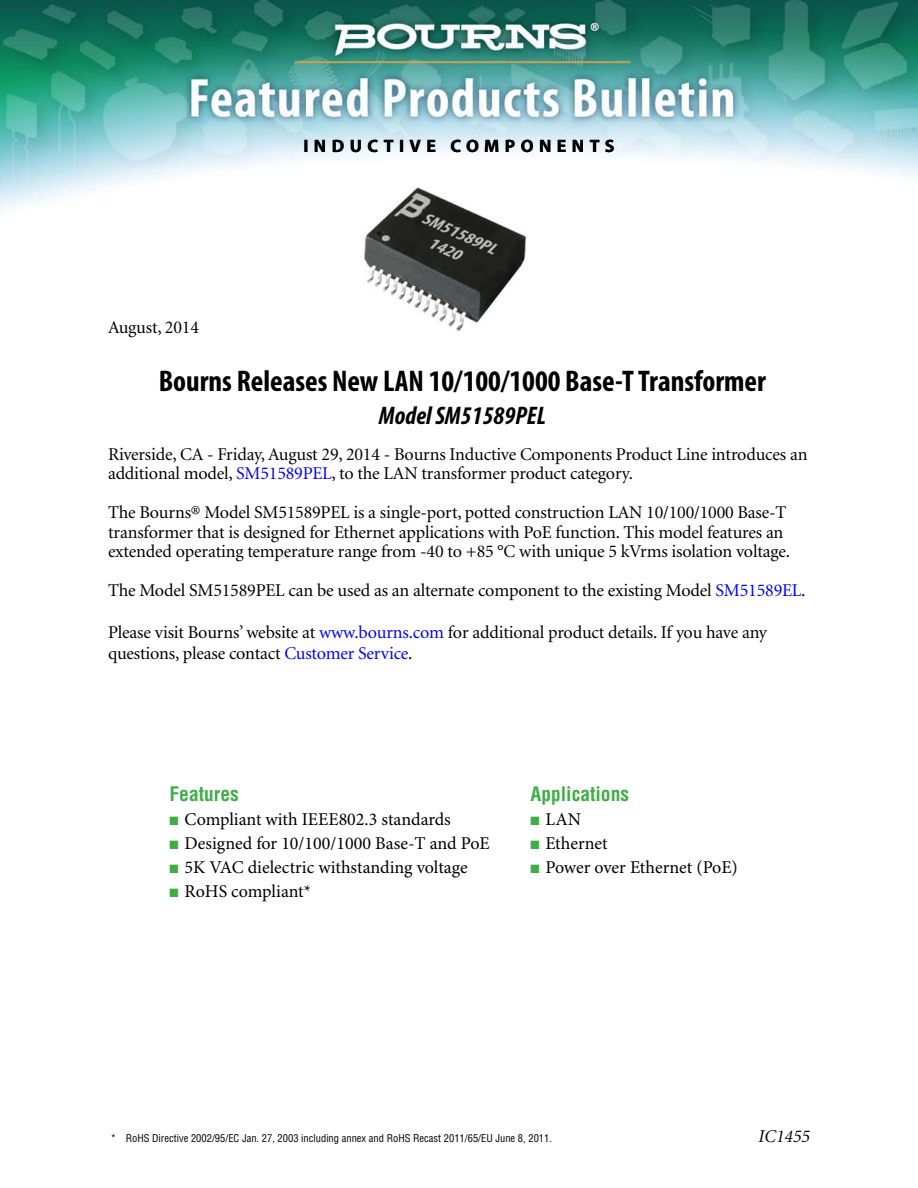
<style>
.page{position:relative;width:918px;height:1188px;background:#fff}
.page>*{position:absolute;margin:0;border:0;box-sizing:border-box;transform-origin:0 0}
.t1{font:700 condensed 30px "Myriad Pro";color:#000}
.t2{font:italic 700 condensed 25.5px "Myriad Pro";color:#000}
.t3{font:700 condensed 19.5px "Helvetica";color:#41ad49}
.t4{font:18px/19.5px "Minion";letter-spacing:-.01em;color:#000}
.t5{font:18px "Minion Pro";color:#000}
.t6{font:700 18px "Myriad Pro";letter-spacing:.3em;color:#000}
.t7{font:italic 18px "Minion";color:#000}
.t8{font:condensed 10.5px "Helvetica";color:#000}
.s1{color:#00f}
.s2{color:#41ad49}
</style>
<div class="page">
<img style="left:0;top:0;width:918px;height:209px">
<img style="left:356px;top:183px;width:174px;height:149px">
<p class="t6" style="left:303px;top:135px;width:313px">INDUCTIVE COMPONENTS</p>
<p class="t4" style="left:108px;top:319px;width:92px">August, 2014</p>
<h1 class="t1" style="left:159px;top:363px;width:609px">Bourns Releases New LAN 10/100/1000 Base-T Transformer</h1>
<h2 class="t2" style="left:379px;top:400px;width:168px">Model SM51589PEL</h2>
<p class="t4" style="left:108px;top:446px;width:701px">Riverside, CA - Friday, August 29, 2014 - Bourns Inductive Components Product Line introduces an additional model, <span class="s1">SM51589PEL</span>, to the LAN transformer product category.</p>
<p class="t4" style="left:108px;top:504px;width:684px">The Bourns® Model SM51589PEL is a single-port, potted construction LAN 10/100/1000 Base-T transformer that is designed for Ethernet applications with PoE function. This model features an extended operating temperature range from -40 to +85 °C with unique 5 kVrms isolation voltage.</p>
<p class="t4" style="left:108px;top:582px;width:699px">The Model SM51589PEL can be used as an alternate component to the existing Model <span class="s1">SM51589EL</span>.</p>
<p class="t4" style="left:108px;top:623px;width:661px;line-height:21px">Please visit Bourns’ website at <span class="s1">www.bourns.com</span> for additional product details. If you have any questions, please contact <span class="s1">Customer Service</span>.</p>
<p class="t3" style="left:170px;top:786px;width:71px">Features</p>
<p class="t5" style="left:170px;top:812px;width:283px"><span class="s2">■</span> Compliant with IEEE802.3 standards</p>
<p class="t5" style="left:170px;top:836px;width:322px"><span class="s2">■</span> Designed for 10/100/1000 Base-T and PoE</p>
<p class="t5" style="left:170px;top:860px;width:300px"><span class="s2">■</span> 5K VAC dielectric withstanding voltage</p>
<p class="t5" style="left:170px;top:884px;width:143px"><span class="s2">■</span> RoHS compliant*</p>
<p class="t3" style="left:531px;top:786px;width:100px">Applications</p>
<p class="t5" style="left:531px;top:812px;width:52px"><span class="s2">■</span> LAN</p>
<p class="t5" style="left:531px;top:836px;width:79px"><span class="s2">■</span> Ethernet</p>
<p class="t5" style="left:531px;top:860px;width:209px"><span class="s2">■</span> Power over Ethernet (PoE)</p>
<p class="t8" style="left:111px;top:1134px;width:443px">* RoHS Directive 2002/95/EC Jan. 27, 2003 including annex and RoHS Recast 2011/65/EU June 8, 2011.</p>
<p class="t7" style="left:759px;top:1129px;width:53px">IC1455</p>
</div>
